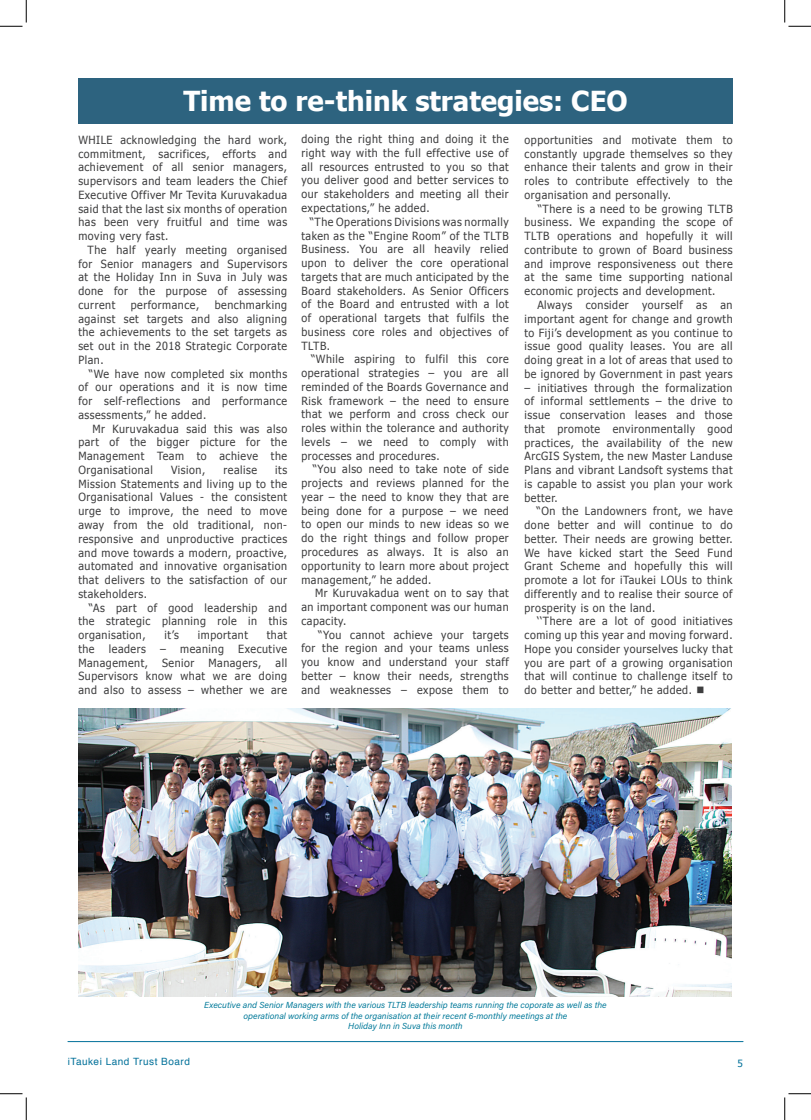
<style>
.page{position:relative;width:811px;height:1120px;background:#fff}
.page>*{position:absolute;margin:0;border:0;box-sizing:border-box;transform-origin:0 0}
.t1{font:700 27.5px "Tahoma";color:#fff}
.t2{font:11.25px/13.8px "Tahoma";letter-spacing:.05em;color:#3e3e3f;text-align:justify;scale:.95 1}
.t3{font:10px "Helvetica";letter-spacing:.05em;color:#007099}
.t4{font:10px "Tahoma";color:#007099}
.t5{font:italic 8.75px/10.5px "Acumin Pro";color:#007999;text-align:center}
</style>
<div class="page">
<hr style="left:68px;top:1040px;width:675px;height:1px;background:#007099">
<div style="left:78px;top:78px;width:654px;height:45px;background:#2d637f"></div>
<img style="left:78px;top:708px;width:653px;height:288px">
<svg style="left:0;top:0;width:27px;height:27px"></svg>
<svg style="left:0;top:1093px;width:27px;height:26px"></svg>
<svg style="left:784px;top:0;width:27px;height:27px"></svg>
<svg style="left:784px;top:1093px;width:27px;height:26px"></svg>
<h1 class="t1" style="left:183px;top:81px;width:446px">Time to re-think strategies: CEO</h1>
<p class="t2" style="left:78px;top:132px;width:221px">WHILE acknowledging the hard work, commitment, sacrifices, efforts and achievement of all senior managers, supervisors and team leaders the Chief Executive Offiver Mr Tevita Kuruvakadua said that the last six months of operation has been very fruitful and time was moving very fast.</p>
<p class="t2" style="left:78px;top:242px;width:221px;text-indent:9px">The half yearly meeting organised for Senior managers and Supervisors at the Holiday Inn in Suva in July was done for the purpose of assessing current</p>
<p class="t2" style="left:131px;top:297px;width:74px">performance,</p>
<p class="t2" style="left:78px;top:297px;width:221px;text-indent:136px">benchmarking against set targets and also aligning the achievements to the set targets as set out in the 2018 Strategic Corporate Plan.</p>
<p class="t2" style="left:78px;top:366px;width:221px;text-indent:11px">“We have now completed six months of our operations and it is now time for self-reflections and performance assessments,” he added.</p>
<p class="t2" style="left:78px;top:421px;width:221px;text-indent:14px">Mr Kuruvakadua said this was also part of the bigger picture for the Management Team to achieve the Organisational</p>
<p class="t2" style="left:171px;top:462px;width:38px">Vision,</p>
<p class="t2" style="left:223px;top:462px;width:37px">realise</p>
<p class="t2" style="left:78px;top:462px;width:221px;text-indent:197px">its Mission Statements and living up to the Organisational Values - the consistent urge to improve, the need to move away from the old traditional, non&shy;responsive and unproductive practices and move towards a modern, proactive, automated and innovative organisation that delivers to the satisfaction of our stakeholders.</p>
<p class="t2" style="left:78px;top:600px;width:221px;text-indent:11px">“As part of good leadership and the strategic planning role in this organisation,</p>
<p class="t2" style="left:165px;top:627px;width:17px">it’s</p>
<p class="t2" style="left:198px;top:627px;width:54px">important</p>
<p class="t2" style="left:267px;top:627px;width:23px">that</p>
<p class="t2" style="left:78px;top:641px;width:19px">the</p>
<p class="t2" style="left:109px;top:641px;width:40px">leaders</p>
<p class="t2" style="left:160px;top:641px;width:69px">– meaning</p>
<p class="t2" style="left:78px;top:641px;width:221px;text-indent:160px">Executive Management, Senior Managers, all Supervisors know what we are doing and also to assess – whether we are</p>
<p class="t2" style="left:301px;top:132px;width:220px">doing the right thing and doing it the right way with the full effective use of all resources entrusted to you so that you deliver good and better services to our stakeholders and meeting all their expectations,” he added.</p>
<p class="t2" style="left:301px;top:214px;width:220px;text-indent:8px">“The Operations Divisions was normally taken as the “Engine Room” of the TLTB Business. You are all heavily relied upon to deliver the core operational targets that are much anticipated by the Board stakeholders. As Senior Officers of the Board and entrusted with a lot of operational targets that fulfils the business core roles and objectives of TLTB.</p>
<p class="t2" style="left:301px;top:352px;width:220px;text-indent:10px">“While aspiring to fulfil this core operational strategies – you are all reminded of the Boards Governance and Risk framework – the need to ensure that we perform and cross check our roles within the tolerance and authority levels – we need to comply with processes and procedures.</p>
<p class="t2" style="left:301px;top:461px;width:220px;text-indent:11px">“You also need to take note of side projects and reviews planned for the year – the need to know they that are being done for a purpose – we need to open our minds to new ideas so we do the right things and follow proper procedures as always. It is also an opportunity to learn more about project management,” he added.</p>
<p class="t2" style="left:301px;top:585px;width:220px;text-indent:14px">Mr Kuruvakadua went on to say that an important component was our human capacity.</p>
<p class="t2" style="left:301px;top:626px;width:220px;text-indent:17px">“You cannot achieve your targets for the region and your teams unless you know and understand your staff better – know their needs, strengths and weaknesses – expose them to</p>
<p class="t2" style="left:524px;top:132px;width:220px">opportunities and motivate them to constantly upgrade themselves so they enhance their talents and grow in their roles to contribute effectively to the organisation and personally.</p>
<p class="t2" style="left:524px;top:201px;width:221px;text-indent:13px">“There is a need to be growing TLTB business. We expanding the scope of TLTB operations and hopefully it will contribute to grown of Board business and improve responsiveness out there at the same time supporting national economic projects and development.</p>
<p class="t2" style="left:524px;top:297px;width:220px;text-indent:13px">Always consider yourself as an important agent for change and growth to Fiji’s development as you continue to issue good quality leases. You are all doing great in a lot of areas that used to be ignored by Government in past years</p>
<p class="t2" style="left:524px;top:380px;width:220px">– initiatives through the formalization of informal settlements – the drive to issue conservation leases and those that promote environmentally good practices, the availability of the new ArcGIS System, the new Master Landuse Plans and vibrant Landsoft systems that is capable to assist you plan your work better.</p>
<p class="t2" style="left:524px;top:503px;width:220px;text-indent:12px">“On the Landowners front, we have done better and will continue to do better. Their needs are growing better.<br>We have kicked start the Seed Fund Grant Scheme and hopefully this will promote a lot for iTaukei LOUs to think differently and to realise their source of prosperity is on the land.</p>
<p class="t2" style="left:524px;top:613px;width:221px;text-indent:13px">‘‘There are a lot of good initiatives coming up this year and moving forward.<br>Hope you consider yourselves lucky that you are part of a growing organisation that will continue to challenge itself to do better and better,” he added. ■</p>
<p class="t5" style="left:204px;top:999px;width:404px">Executive and Senior Managers with the various TLTB leadership teams running the coporate as well as the operational working arms of the organisation at their recent 6-monthly meetings at the<br>Holiday Inn in Suva this month</p>
<p class="t3" style="left:68px;top:1053px;width:124px">iTaukei Land Trust Board</p>
<p class="t4" style="left:737px;top:1056px;width:7px">5</p>
</div>
